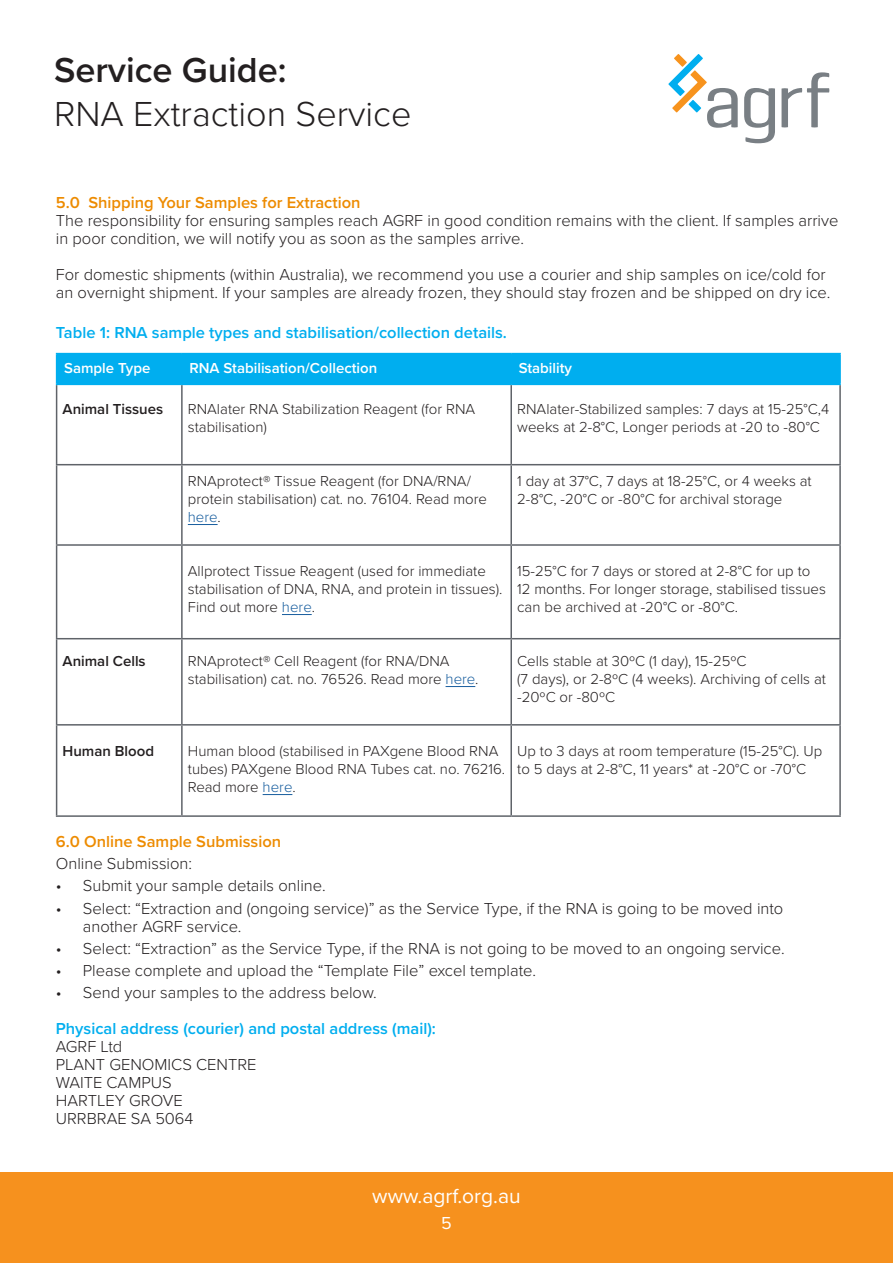
<style>
.page{position:relative;width:893px;height:1263px;background:#fff}
.page>*{position:absolute;margin:0;border:0;box-sizing:border-box;transform-origin:0 0}
.t1{font:300 36px "Proxima Nova";color:#231f20}
.t2{font:600 36px "Proxima Nova";color:#231f20}
.t3{font:21px "Proxima Nova";color:#fff}
.t4{font:18px "Proxima Nova";color:#fff}
.t5{font:300 16.5px/18px "Proxima Nova";color:#231f20}
.t6{font:600 16.5px "Proxima Nova";color:#00aeef}
.t7{font:600 16.5px "Proxima Nova";color:#ed8b00}
.t8{font:300 15px/18px "Proxima Nova";color:#231f20}
.t9{font:600 15px "Proxima Nova";color:#fff}
.t10{font:600 15px "Proxima Nova";color:#231f20}
.s1{color:#175d9e}
</style>
<div class="page">
<svg style="left:744px;top:88px;width:31px;height:55px"></svg>
<svg style="left:781px;top:72px;width:48px;height:55px"></svg>
<svg style="left:668px;top:54px;width:70px;height:74px"></svg>
<div style="left:57px;top:354px;width:782px;height:30px;background:#00aeef"></div>
<hr style="left:56px;top:385px;width:1px;height:79px;background:#5f6369">
<hr style="left:181px;top:385px;width:2px;height:79px;background:#5f6369">
<hr style="left:510px;top:385px;width:2px;height:79px;background:#5f6369">
<hr style="left:839px;top:385px;width:2px;height:79px;background:#5f6369">
<hr style="left:56px;top:464px;width:126px;height:1px;background:#5f6369">
<hr style="left:56px;top:465px;width:1px;height:79px;background:#5f6369">
<hr style="left:182px;top:464px;width:329px;height:1px;background:#5f6369">
<hr style="left:181px;top:465px;width:2px;height:79px;background:#5f6369">
<hr style="left:511px;top:464px;width:330px;height:1px;background:#5f6369">
<hr style="left:510px;top:465px;width:2px;height:79px;background:#5f6369">
<hr style="left:839px;top:465px;width:2px;height:79px;background:#5f6369">
<hr style="left:56px;top:544px;width:126px;height:2px;background:#5f6369">
<hr style="left:56px;top:546px;width:1px;height:92px;background:#5f6369">
<hr style="left:182px;top:544px;width:329px;height:2px;background:#5f6369">
<hr style="left:181px;top:546px;width:2px;height:92px;background:#5f6369">
<hr style="left:511px;top:544px;width:330px;height:2px;background:#5f6369">
<hr style="left:510px;top:546px;width:2px;height:92px;background:#5f6369">
<hr style="left:839px;top:546px;width:2px;height:92px;background:#5f6369">
<hr style="left:56px;top:638px;width:126px;height:1px;background:#5f6369">
<hr style="left:56px;top:639px;width:1px;height:85px;background:#5f6369">
<hr style="left:182px;top:638px;width:329px;height:1px;background:#5f6369">
<hr style="left:181px;top:639px;width:2px;height:85px;background:#5f6369">
<hr style="left:511px;top:638px;width:330px;height:1px;background:#5f6369">
<hr style="left:510px;top:639px;width:2px;height:85px;background:#5f6369">
<hr style="left:839px;top:639px;width:2px;height:85px;background:#5f6369">
<hr style="left:56px;top:724px;width:126px;height:1px;background:#5f6369">
<hr style="left:56px;top:725px;width:1px;height:90px;background:#5f6369">
<hr style="left:182px;top:724px;width:329px;height:1px;background:#5f6369">
<hr style="left:181px;top:725px;width:2px;height:90px;background:#5f6369">
<hr style="left:511px;top:724px;width:330px;height:1px;background:#5f6369">
<hr style="left:510px;top:725px;width:2px;height:90px;background:#5f6369">
<hr style="left:839px;top:725px;width:2px;height:90px;background:#5f6369">
<hr style="left:56px;top:815px;width:126px;height:2px;background:#5f6369">
<hr style="left:182px;top:815px;width:329px;height:2px;background:#5f6369">
<hr style="left:511px;top:815px;width:330px;height:2px;background:#5f6369">
<hr style="left:56px;top:353px;width:126px;height:1px;background:#00aeef">
<hr style="left:56px;top:354px;width:1px;height:30px;background:#00aeef">
<hr style="left:182px;top:353px;width:329px;height:1px;background:#00aeef">
<hr style="left:181px;top:354px;width:2px;height:30px;background:#00aeef">
<hr style="left:511px;top:353px;width:330px;height:1px;background:#00aeef">
<hr style="left:510px;top:354px;width:2px;height:30px;background:#00aeef">
<hr style="left:839px;top:354px;width:2px;height:30px;background:#00aeef">
<hr style="left:56px;top:384px;width:126px;height:1px;background:#00aeef">
<hr style="left:182px;top:384px;width:329px;height:1px;background:#00aeef">
<hr style="left:511px;top:384px;width:330px;height:1px;background:#00aeef">
<hr style="left:188px;top:524px;width:30px;height:1px;background:#175d9e">
<hr style="left:282px;top:614px;width:30px;height:1px;background:#175d9e">
<svg style="left:446px;top:686px;width:29px;height:1px"></svg>
<svg style="left:263px;top:794px;width:29px;height:1px"></svg>
<div style="left:0;top:1172px;width:893px;height:91px;background:#f6911e"></div>
<p class="t2" style="left:54px;top:44px;width:234px">Service Guide:</p>
<p class="t1" style="left:54px;top:87px;width:359px">RNA Extraction Service</p>
<p class="t7" style="left:56px;top:190px;width:306px">5.0 Shipping Your Samples for Extraction</p>
<p class="t5" style="left:56px;top:210px;width:784px">The responsibility for ensuring samples reach AGRF in good condition remains with the client. If samples arrive in poor condition, we will notify you as soon as the samples arrive.</p>
<p class="t5" style="left:56px;top:264px;width:776px">For domestic shipments (within Australia), we recommend you use a courier and ship samples on ice/cold for an overnight shipment. If your samples are already frozen, they should stay frozen and be shipped on dry ice.</p>
<p class="t6" style="left:56px;top:320px;width:453px">Table 1: RNA sample types and stabilisation/collection details.</p>
<p class="t9" style="left:64px;top:357px;width:88px">Sample Type</p>
<p class="t9" style="left:189px;top:357px;width:189px">RNA Stabilisation/Collection</p>
<p class="t9" style="left:519px;top:357px;width:55px">Stability</p>
<p class="t10" style="left:63px;top:398px;width:102px">Animal Tissues</p>
<p class="t8" style="left:188px;top:399px;width:289px">RNAlater RNA Stabilization Reagent (for RNA stabilisation)</p>
<p class="t8" style="left:517px;top:399px;width:314px">RNAlater-Stabilized samples: 7 days at 15-25°C,4 weeks at 2-8°C, Longer periods at -20 to -80°C</p>
<p class="t8" style="left:188px;top:471px;width:301px">RNAprotect® Tissue Reagent (for DNA/RNA/ protein stabilisation) cat. no. 76104. Read more <span class="s1">here</span>.</p>
<p class="t8" style="left:517px;top:471px;width:296px">1 day at 37°C, 7 days at 18-25°C, or 4 weeks at<br>2-8°C, -20°C or -80°C for archival storage</p>
<p class="t8" style="left:188px;top:561px;width:316px">Allprotect Tissue Reagent (used for immediate stabilisation of DNA, RNA, and protein in tissues).<br>Find out more <span class="s1">here</span>.</p>
<p class="t8" style="left:517px;top:561px;width:310px">15-25°C for 7 days or stored at 2-8°C for up to<br>12 months. For longer storage, stabilised tissues can be archived at -20°C or -80°C.</p>
<p class="t10" style="left:63px;top:650px;width:85px">Animal Cells</p>
<p class="t8" style="left:188px;top:651px;width:292px">RNAprotect® Cell Reagent (for RNA/DNA stabilisation) cat. no. 76526. Read more <span class="s1">here</span>.</p>
<p class="t8" style="left:517px;top:651px;width:231px">Cells stable at 30ºC (1 day), 15-25ºC</p>
<p class="t8" style="left:517px;top:669px;width:310px">(7 days), or 2-8ºC (4 weeks). Archiving of cells at -20ºC or -80ºC</p>
<p class="t10" style="left:63px;top:740px;width:93px">Human Blood</p>
<p class="t8" style="left:188px;top:741px;width:319px">Human blood (stabilised in PAXgene Blood RNA tubes) PAXgene Blood RNA Tubes cat. no. 76216.<br>Read more <span class="s1">here</span>.</p>
<p class="t8" style="left:517px;top:741px;width:307px">Up to 3 days at room temperature (15-25°C). Up to 5 days at 2-8°C, 11 years* at -20°C or -70°C</p>
<p class="t7" style="left:56px;top:829px;width:227px">6.0 Online Sample Submission</p>
<p class="t5" style="left:56px;top:854px;width:138px">Online Submission:</p>
<p class="t5" style="left:56px;top:876px;width:271px">• Submit your sample details online.</p>
<p class="t5" style="left:83px;top:898px;width:702px;text-indent:-27px">• Select: “Extraction and (ongoing service)” as the Service Type, if the RNA is going to be moved into another AGRF service.</p>
<p class="t5" style="left:56px;top:938px;width:730px">• Select: “Extraction” as the Service Type, if the RNA is not going to be moved to an ongoing service.</p>
<p class="t5" style="left:56px;top:961px;width:482px">• Please complete and upload the “Template File” excel template.</p>
<p class="t5" style="left:56px;top:983px;width:322px">• Send your samples to the address below.</p>
<p class="t6" style="left:56px;top:1016px;width:382px">Physical address (courier) and postal address (mail):</p>
<p class="t5" style="left:56px;top:1037px;width:68px">AGRF Ltd</p>
<p class="t5" style="left:56px;top:1055px;width:202px">PLANT GENOMICS CENTRE</p>
<p class="t5" style="left:56px;top:1073px;width:117px">WAITE CAMPUS</p>
<p class="t5" style="left:56px;top:1091px;width:129px">HARTLEY GROVE</p>
<p class="t5" style="left:56px;top:1109px;width:139px">URRBRAE SA 5064</p>
<p class="t3" style="left:322px;top:1181px;width:250px">CustomerCare@a rf.org.au</p>
<p class="t3" style="left:372px;top:1181px;width:150px">www.agrf.org.au</p>
<p class="t4" style="left:441px;top:1209px;width:12px">5</p>
</div>
